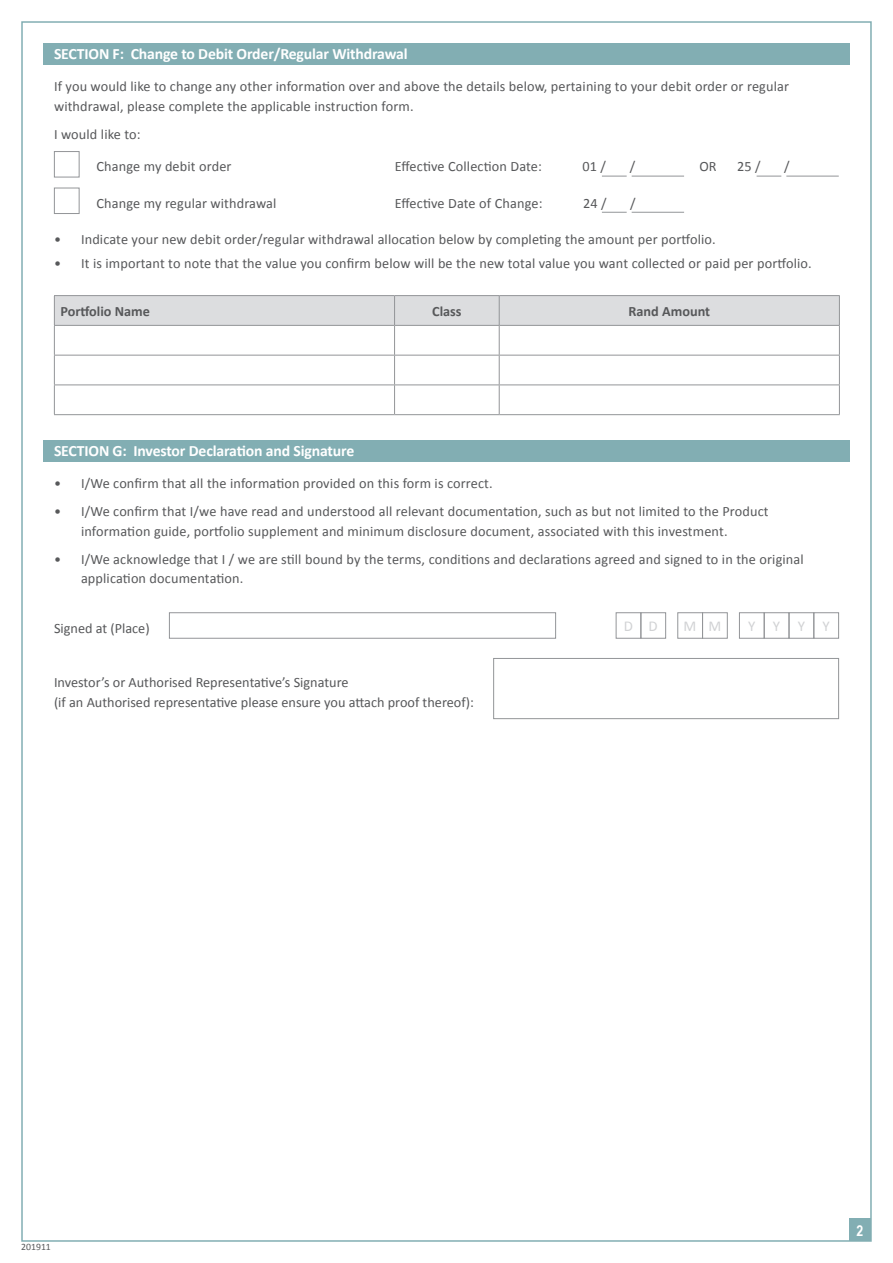
<style>
.page{position:relative;width:893px;height:1263px;background:#fff}
.page>*{position:absolute;margin:0;border:0;box-sizing:border-box;transform-origin:0 0}
.t1{font:700 15.75px "Calibri";letter-spacing:-.01em;color:#fff}
.t2{font:15px "Calibri";color:#d1d2d4}
.t3{font:700 15px "Arial Narrow";color:#fff}
.t4{font:14.25px/19.5px "Calibri";letter-spacing:.01em;color:#57585a}
.t5{font:700 14.25px "Calibri";color:#57585a}
.t6{font:9.75px "Calibri";color:#57585a}
</style>
<div class="page">
<div style="left:849px;top:1218px;width:22px;height:22px;background:#82aeb3"></div>
<div style="left:43px;top:440px;width:807px;height:21px;background:#82aeb3"></div>
<div style="left:43px;top:43px;width:807px;height:22px;background:#82aeb3"></div>
<hr style="left:54px;top:414px;width:341px;height:1px;background:#939598">
<hr style="left:395px;top:414px;width:104px;height:1px;background:#939598">
<hr style="left:499px;top:414px;width:341px;height:1px;background:#939598">
<hr style="left:54px;top:295px;width:341px;height:1px;background:#939598">
<hr style="left:395px;top:295px;width:104px;height:1px;background:#939598">
<hr style="left:499px;top:295px;width:341px;height:1px;background:#939598">
<svg style="left:54px;top:296px;width:786px;height:118px"></svg>
<div style="left:169px;top:612px;width:387px;height:27px;border:1px solid #939598"></div>
<div style="left:739px;top:612px;width:26px;height:27px;border:1px solid #939598"></div>
<div style="left:764px;top:612px;width:25px;height:27px;border:1px solid #939598"></div>
<div style="left:789px;top:612px;width:25px;height:27px;border:1px solid #939598"></div>
<div style="left:813px;top:612px;width:26px;height:27px;border:1px solid #939598"></div>
<div style="left:677px;top:612px;width:26px;height:27px;border:1px solid #939598"></div>
<div style="left:702px;top:612px;width:26px;height:27px;border:1px solid #939598"></div>
<div style="left:616px;top:612px;width:25px;height:27px;border:1px solid #939598"></div>
<div style="left:640px;top:612px;width:26px;height:27px;border:1px solid #939598"></div>
<div style="left:493px;top:658px;width:346px;height:61px;border:1px solid #939598"></div>
<div style="left:54px;top:151px;width:26px;height:26px;border:1px solid #939598"></div>
<div style="left:54px;top:188px;width:26px;height:26px;border:1px solid #939598"></div>
<svg style="left:602px;top:176px;width:25px;height:1px"></svg>
<hr style="left:632px;top:176px;width:52px;height:1px;background:#939598">
<svg style="left:757px;top:176px;width:24px;height:1px"></svg>
<hr style="left:786px;top:176px;width:53px;height:1px;background:#939598">
<svg style="left:602px;top:212px;width:25px;height:1px"></svg>
<hr style="left:632px;top:212px;width:52px;height:1px;background:#939598">
<p class="t1" style="left:54px;top:44px;width:355px">SECTION F: Change to Debit Order/Regular Withdrawal</p>
<p class="t4" style="left:54px;top:77px;width:737px">If you would like to change any other information over and above the details below, pertaining to your debit order or regular withdrawal, please complete the applicable instruction form.</p>
<p class="t4" style="left:54px;top:124px;width:88px">I would like to:</p>
<p class="t4" style="left:97px;top:157px;width:137px">Change my debit order</p>
<p class="t4" style="left:395px;top:157px;width:149px">Effective Collection Date:</p>
<p class="t4" style="left:582px;top:157px;width:25px">01 /</p>
<p class="t4" style="left:630px;top:157px;width:7px">/</p>
<p class="t4" style="left:699px;top:157px;width:19px">OR</p>
<p class="t4" style="left:737px;top:157px;width:25px">25 /</p>
<p class="t4" style="left:784px;top:157px;width:7px">/</p>
<p class="t4" style="left:97px;top:193px;width:181px">Change my regular withdrawal</p>
<p class="t4" style="left:395px;top:193px;width:149px">Effective Date of Change:</p>
<p class="t4" style="left:583px;top:193px;width:25px">24 /</p>
<p class="t4" style="left:630px;top:193px;width:7px">/</p>
<p class="t4" style="left:54px;top:230px;width:663px">• Indicate your new debit order/regular withdrawal allocation below by completing the amount per portfolio.</p>
<p class="t4" style="left:54px;top:254px;width:759px">• It is important to note that the value you confirm below will be the new total value you want collected or paid per portfolio.</p>
<p class="t5" style="left:60px;top:302px;width:91px">Portfolio Name</p>
<p class="t5" style="left:432px;top:302px;width:31px">Class</p>
<p class="t5" style="left:628px;top:302px;width:83px">Rand Amount</p>
<p class="t1" style="left:54px;top:440px;width:302px">SECTION G: Investor Declaration and Signature</p>
<p class="t4" style="left:54px;top:474px;width:440px">• I/We confirm that all the information provided on this form is correct.</p>
<p class="t4" style="left:81px;top:502px;width:689px;text-indent:-27px">• I/We confirm that I/we have read and understood all relevant documentation, such as but not limited to the Product information guide, portfolio supplement and minimum disclosure document, associated with this investment.</p>
<p class="t4" style="left:81px;top:549px;width:724px;text-indent:-27px">• I/We acknowledge that I / we are still bound by the terms, conditions and declarations agreed and signed to in the original application documentation.</p>
<p class="t4" style="left:54px;top:619px;width:97px">Signed at (Place)</p>
<p class="t2" style="left:624px;top:617px;width:11px">D</p>
<p class="t2" style="left:648px;top:617px;width:11px">D</p>
<p class="t2" style="left:684px;top:617px;width:14px">M</p>
<p class="t2" style="left:708px;top:617px;width:14px">M</p>
<p class="t2" style="left:748px;top:617px;width:9px">Y</p>
<p class="t2" style="left:773px;top:617px;width:9px">Y</p>
<p class="t2" style="left:798px;top:617px;width:9px">Y</p>
<p class="t2" style="left:823px;top:617px;width:9px">Y</p>
<p class="t4" style="left:54px;top:673px;width:422px">Investor’s or Authorised Representative’s Signature<br>(if an Authorised representative please ensure you attach proof thereof):</p>
<p class="t6" style="left:21px;top:1241px;width:31px">201911</p>
<p class="t3" style="left:857px;top:1219px;width:8px">2</p>
</div>
